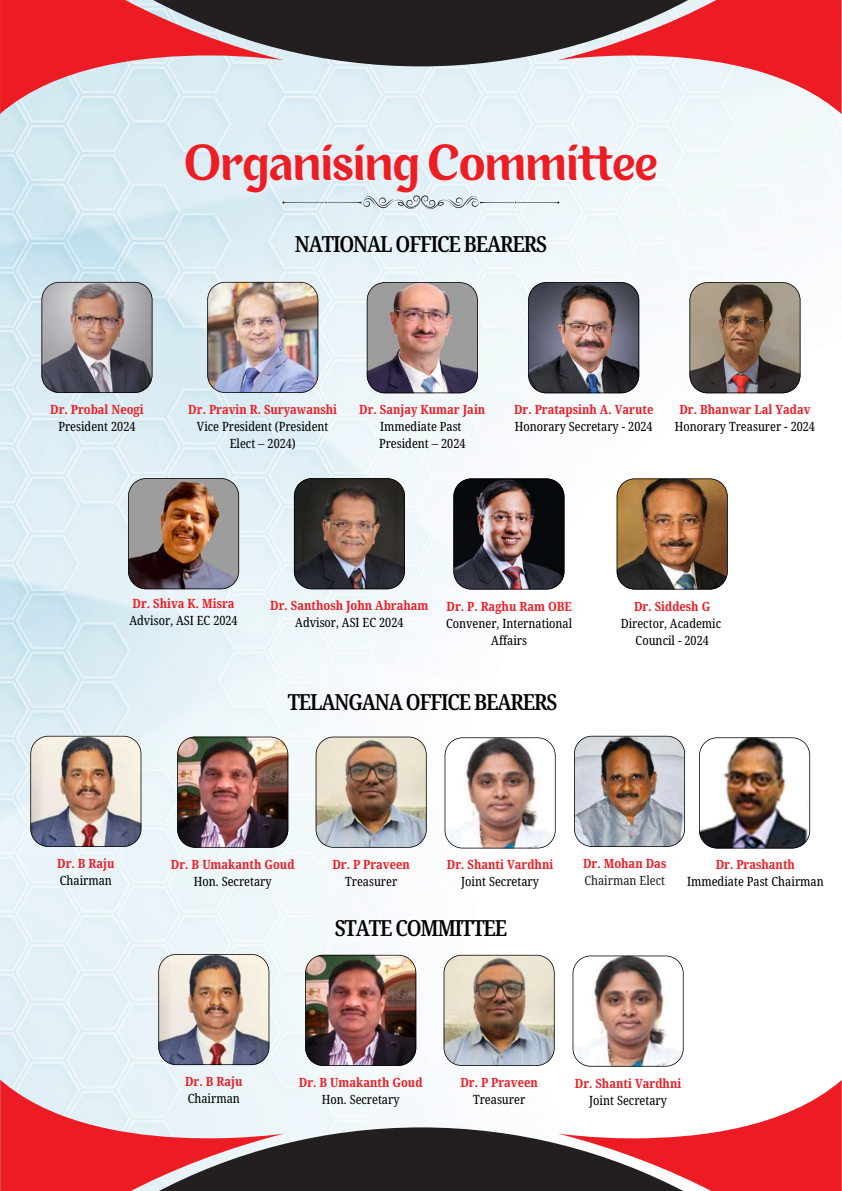
<style>
.page{position:relative;width:842px;height:1191px;background:#fff}
.page>*{position:absolute;margin:0;border:0;box-sizing:border-box;transform-origin:0 0}
.t1{font:46.7px "Para";color:#ed1d24}
.t2{font:600 22.2px "Noto Serif Ethiopic Condensed";letter-spacing:-.05em;color:#000}
.t3{font:12.7px/17px "Noto Serif Ethiopic Condensed";color:#000;text-align:center}
.t4{font:700 12.7px "Noto Serif Ethiopic Condensed";color:#ed1d24}
.t5{font:12.7px "Noto Serif Ethiopic Condensed";color:#231f20}
</style>
<div class="page">
<img style="left:0;top:114px;width:842px;height:965px">
<svg style="left:0;top:0;width:842px;height:114px"></svg>
<svg style="left:0;top:1079px;width:842px;height:111px"></svg>
<svg style="left:282px;top:195px;width:277px;height:14px"></svg>
<img style="left:41px;top:282px;width:111px;height:111px">
<img style="left:207px;top:282px;width:111px;height:111px">
<img style="left:367px;top:282px;width:111px;height:111px">
<img style="left:528px;top:282px;width:111px;height:111px">
<img style="left:689px;top:282px;width:111px;height:111px">
<img style="left:128px;top:478px;width:111px;height:111px">
<svg style="left:294px;top:478px;width:111px;height:111px"></svg>
<img style="left:453px;top:478px;width:111px;height:111px">
<img style="left:617px;top:478px;width:111px;height:111px">
<img style="left:30px;top:735px;width:111px;height:111px">
<img style="left:177px;top:736px;width:111px;height:111px">
<img style="left:316px;top:736px;width:111px;height:111px">
<img style="left:445px;top:737px;width:111px;height:111px">
<img style="left:574px;top:735px;width:111px;height:111px">
<img style="left:699px;top:737px;width:111px;height:111px">
<img style="left:158px;top:953px;width:111px;height:111px">
<img style="left:305px;top:954px;width:111px;height:111px">
<img style="left:444px;top:954px;width:111px;height:111px">
<img style="left:573px;top:955px;width:111px;height:111px">
<h1 class="t1" style="left:185px;top:142px;width:474px">Organising Committee</h1>
<h2 class="t2" style="left:295px;top:228px;width:254px">NATIONAL OFFICE BEARERS</h2>
<p class="t4" style="left:50px;top:400px;width:95px">Dr. Probal Neogi</p>
<p class="t3" style="left:58px;top:417px;width:79px">President 2024</p>
<p class="t4" style="left:188px;top:400px;width:150px">Dr. Pravin R. Suryawanshi</p>
<p class="t3" style="left:197px;top:417px;width:133px">Vice President (President<br>Elect – 2024)</p>
<p class="t4" style="left:359px;top:400px;width:128px">Dr. Sanjay Kumar Jain</p>
<p class="t3" style="left:379px;top:417px;width:88px;text-align:left">Immediate Past<br>President – 2024</p>
<p class="t4" style="left:514px;top:400px;width:141px">Dr. Pratapsinh A. Varute</p>
<p class="t3" style="left:515px;top:417px;width:139px">Honorary Secretary - 2024</p>
<p class="t4" style="left:679px;top:400px;width:133px">Dr. Bhanwar Lal Yadav</p>
<p class="t3" style="left:675px;top:417px;width:142px">Honorary Treasurer - 2024</p>
<p class="t4" style="left:133px;top:594px;width:104px">Dr. Shiva K. Misra</p>
<p class="t3" style="left:129px;top:611px;width:110px">Advisor, ASI EC 2024</p>
<p class="t4" style="left:270px;top:596px;width:160px">Dr. Santhosh John Abraham</p>
<p class="t3" style="left:295px;top:613px;width:110px">Advisor, ASI EC 2024</p>
<p class="t4" style="left:446px;top:597px;width:127px">Dr. P. Raghu Ram OBE</p>
<p class="t3" style="left:446px;top:614px;width:128px">Convener, International<br>Affairs</p>
<h2 class="t2" style="left:288px;top:685px;width:271px">TELANGANA OFFICE BEARERS</h2>
<p class="t4" style="left:634px;top:597px;width:78px">Dr. Siddesh G</p>
<p class="t3" style="left:621px;top:614px;width:102px">Director, Academic<br>Council - 2024</p>
<p class="t4" style="left:57px;top:854px;width:59px">Dr. B Raju</p>
<p class="t3" style="left:60px;top:871px;width:54px">Chairman</p>
<p class="t4" style="left:171px;top:855px;width:125px">Dr. B Umakanth Goud</p>
<p class="t3" style="left:194px;top:872px;width:79px">Hon. Secretary</p>
<p class="t4" style="left:332px;top:855px;width:79px">Dr. P Praveen</p>
<p class="t3" style="left:345px;top:872px;width:54px">Treasurer</p>
<p class="t4" style="left:447px;top:855px;width:108px">Dr. Shanti Vardhni</p>
<p class="t3" style="left:461px;top:872px;width:79px">Joint Secretary</p>
<h2 class="t2" style="left:335px;top:912px;width:174px">STATE COMMITTEE</h2>
<p class="t4" style="left:583px;top:854px;width:85px">Dr. Mohan Das</p>
<p class="t5" style="left:584px;top:871px;width:82px">Chairman Elect</p>
<p class="t4" style="left:716px;top:855px;width:81px">Dr. Prashanth</p>
<p class="t3" style="left:687px;top:872px;width:138px">Immediate Past Chairman</p>
<p class="t4" style="left:185px;top:1072px;width:59px">Dr. B Raju</p>
<p class="t3" style="left:188px;top:1089px;width:54px">Chairman</p>
<p class="t4" style="left:299px;top:1073px;width:125px">Dr. B Umakanth Goud</p>
<p class="t3" style="left:322px;top:1090px;width:79px">Hon. Secretary</p>
<p class="t4" style="left:460px;top:1073px;width:79px">Dr. P Praveen</p>
<p class="t3" style="left:473px;top:1090px;width:54px">Treasurer</p>
<p class="t4" style="left:575px;top:1073px;width:108px">Dr. Shanti Vardhni</p>
<p class="t3" style="left:589px;top:1091px;width:79px">Joint Secretary</p>
</div>
